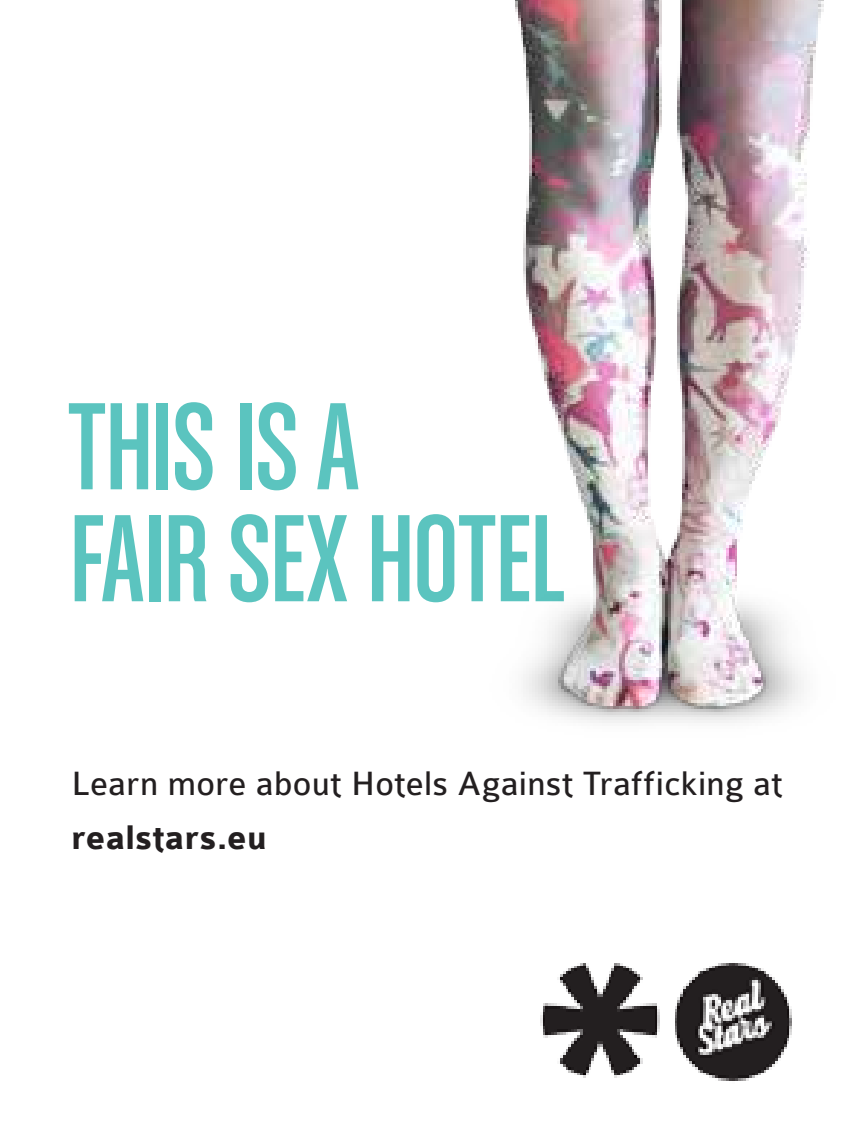
<style>
.page{position:relative;width:851px;height:1134px;background:#fff}
.page>*{position:absolute;margin:0;border:0;box-sizing:border-box;transform-origin:0 0}
.t1{font:132px/112px "Chalet Comprime Cologne Sixty";letter-spacing:-.01em;color:#5bc4bf}
.t2{font:36px "Colaborate";letter-spacing:.01em;color:#231f20}
.t3{font:700 36px "Colaborate";letter-spacing:.005em;color:#231f20}
</style>
<div class="page">
<img style="left:540px;top:963px;width:252px;height:118px">
<img style="left:515px;top:0;width:309px;height:723px">
<h1 class="t1" style="left:69px;top:389px;width:497px">THIS IS A<br>FAIR SEX HOTEL</h1>
<p class="t2" style="left:72px;top:765px;width:712px">Learn more about Hotels Against Trafficking at</p>
<p class="t3" style="left:72px;top:819px;width:196px">realstars.eu</p>
</div>
